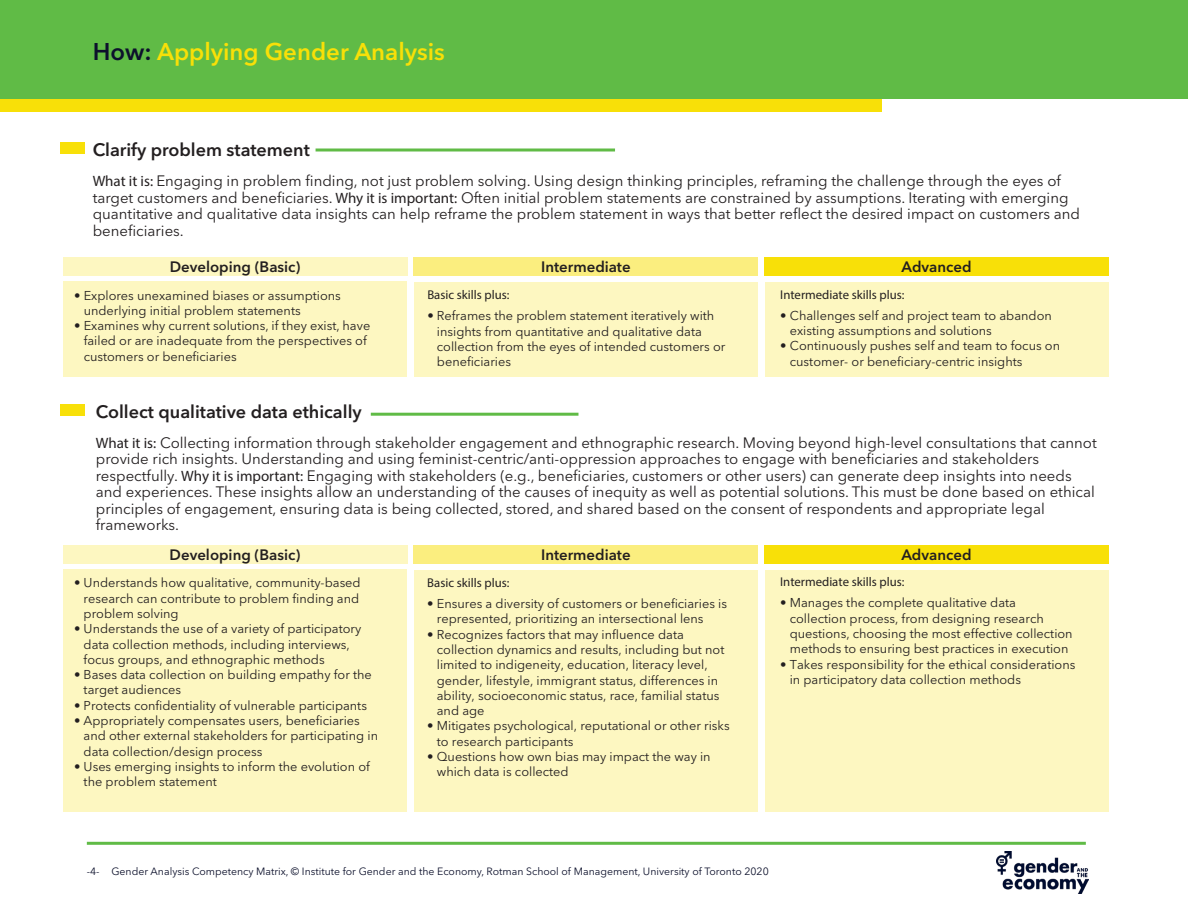
<style>
.page{position:relative;width:1188px;height:918px;background:#fff}
.page>*{position:absolute;margin:0;border:0;box-sizing:border-box;transform-origin:0 0}
.t1{font:600 24px "Avenir Next LT Pro";color:#f8e008}
.t2{font:600 18px "Avenir Next LT Pro";color:#231f20}
.t3{font:15px/16.5px "Avenir Next LT Pro";color:#231f20}
.t4{font:600 15px "Avenir Next LT Pro";color:#231f20}
.t5{font:12.75px "Avenir Next LT Pro";color:#231f20}
.t6{font:12.75px "Myriad Pro";color:#231f20}
.t7{font:10.5px "Avenir Next LT Pro";color:#0d112c}
.s1{color:#0d112c}
.s2{font-family:"Myriad Pro"}
</style>
<div class="page">
<div style="left:60px;top:143px;width:24px;height:11px;background:#f8e008"></div>
<div style="left:0;top:0;width:882px;height:112px;background:#f8e008"></div>
<div style="left:0;top:0;width:1188px;height:99px;background:#60bb46"></div>
<hr style="left:87px;top:842px;width:999px;height:3px;background:#60bb46">
<div style="left:60px;top:404px;width:24px;height:12px;background:#f8e008"></div>
<svg style="left:316px;top:148px;width:299px;height:4px"></svg>
<div style="left:765px;top:282px;width:344px;height:95px;background:#fdf7c1"></div>
<div style="left:414px;top:282px;width:344px;height:95px;background:#fdf7c1"></div>
<div style="left:63px;top:281px;width:344px;height:96px;background:#fdf7c1"></div>
<div style="left:765px;top:257px;width:344px;height:19px;background:#f8e008"></div>
<div style="left:414px;top:257px;width:344px;height:19px;background:#fbee7f"></div>
<div style="left:63px;top:257px;width:344px;height:19px;background:#fdf7c1"></div>
<hr style="left:371px;top:413px;width:207px;height:3px;background:#60bb46">
<div style="left:765px;top:570px;width:344px;height:241px;background:#fdf7c1"></div>
<div style="left:414px;top:570px;width:344px;height:241px;background:#fdf7c1"></div>
<div style="left:63px;top:569px;width:344px;height:242px;background:#fdf7c1"></div>
<div style="left:764px;top:545px;width:345px;height:19px;background:#f8e008"></div>
<div style="left:414px;top:545px;width:344px;height:19px;background:#fbee7f"></div>
<div style="left:63px;top:545px;width:344px;height:19px;background:#fdf7c1"></div>
<img style="left:997px;top:852px;width:92px;height:41px">
<p class="t1" style="left:93px;top:37px;width:354px"><span class="s1">How:</span> Applying Gender Analysis</p>
<p class="t2" style="left:93px;top:139px;width:219px">Clarify problem statement</p>
<p class="t3" style="left:93px;top:173px;width:989px"><span class="s2">What it is:</span> Engaging in problem finding, not just problem solving. Using design thinking principles, reframing the challenge through the eyes of target customers and beneficiaries. <span class="s2">Why it is important:</span> Often initial problem statements are constrained by assumptions. Iterating with emerging quantitative and qualitative data insights can help reframe the problem statement in ways that better reflect the desired impact on customers and beneficiaries.</p>
<p class="t4" style="left:170px;top:257px;width:132px">Developing (Basic)</p>
<p class="t4" style="left:541px;top:257px;width:91px">Intermediate</p>
<p class="t4" style="left:901px;top:258px;width:72px">Advanced</p>
<p class="t5" style="left:74px;top:288px;width:268px">• Explores unexamined biases or assumptions</p>
<p class="t5" style="left:84px;top:303px;width:219px">underlying initial problem statements</p>
<p class="t5" style="left:74px;top:318px;width:298px">• Examines why current solutions, if they exist, have</p>
<p class="t5" style="left:84px;top:333px;width:285px">failed or are inadequate from the perspectives of</p>
<p class="t5" style="left:84px;top:349px;width:154px">customers or beneficiaries</p>
<p class="t6" style="left:780px;top:287px;width:126px">Intermediate skills plus:</p>
<p class="t5" style="left:780px;top:308px;width:273px">• Challenges self and project team to abandon</p>
<p class="t5" style="left:790px;top:323px;width:204px">existing assumptions and solutions</p>
<p class="t5" style="left:780px;top:338px;width:281px">• Continuously pushes self and team to focus on</p>
<p class="t5" style="left:790px;top:354px;width:234px">customer- or beneficiary-centric insights</p>
<p class="t6" style="left:427px;top:287px;width:84px">Basic skills plus:</p>
<p class="t5" style="left:427px;top:308px;width:289px">• Reframes the problem statement iteratively with</p>
<p class="t5" style="left:437px;top:324px;width:266px">insights from quantitative and qualitative data</p>
<p class="t5" style="left:437px;top:339px;width:290px">collection from the eyes of intended customers or</p>
<p class="t5" style="left:437px;top:354px;width:76px">beneficiaries</p>
<p class="t2" style="left:96px;top:400px;width:267px">Collect qualitative data ethically</p>
<p class="t3" style="left:96px;top:434px;width:1003px"><span class="s2">What it is:</span> Collecting information through stakeholder engagement and ethnographic research. Moving beyond high-level consultations that cannot provide rich insights. Understanding and using feminist-centric/anti-oppression approaches to engage with beneficiaries and stakeholders</p>
<p class="t3" style="left:96px;top:467px;width:1000px">respectfully. <span class="s2">Why it is important:</span> Engaging with stakeholders (e.g., beneficiaries, customers or other users) can generate deep insights into needs and experiences. These insights allow an understanding of the causes of inequity as well as potential solutions. This must be done based on ethical principles of engagement, ensuring data is being collected, stored, and shared based on the consent of respondents and appropriate legal</p>
<p class="t3" style="left:96px;top:517px;width:85px">frameworks.</p>
<p class="t4" style="left:170px;top:545px;width:132px">Developing (Basic)</p>
<p class="t4" style="left:541px;top:545px;width:91px">Intermediate</p>
<p class="t4" style="left:901px;top:546px;width:72px">Advanced</p>
<p class="t5" style="left:74px;top:575px;width:288px">• Understands how qualitative, community-based</p>
<p class="t5" style="left:84px;top:591px;width:277px">research can contribute to problem finding and</p>
<p class="t5" style="left:84px;top:606px;width:97px">problem solving</p>
<p class="t5" style="left:74px;top:621px;width:289px">• Understands the use of a variety of participatory</p>
<p class="t5" style="left:84px;top:636px;width:268px">data collection methods, including interviews,</p>
<p class="t5" style="left:84px;top:652px;width:243px">focus groups, and ethnographic methods</p>
<p class="t5" style="left:74px;top:667px;width:299px">• Bases data collection on building empathy for the</p>
<p class="t5" style="left:84px;top:682px;width:99px">target audiences</p>
<p class="t5" style="left:74px;top:698px;width:294px">• Protects confidentiality of vulnerable participants</p>
<p class="t5" style="left:74px;top:713px;width:287px">• Appropriately compensates users, beneficiaries</p>
<p class="t5" style="left:84px;top:728px;width:296px">and other external stakeholders for participating in</p>
<p class="t5" style="left:84px;top:744px;width:180px">data collection/design process</p>
<p class="t5" style="left:74px;top:759px;width:297px">• Uses emerging insights to inform the evolution of</p>
<p class="t5" style="left:84px;top:774px;width:135px">the problem statement</p>
<p class="t6" style="left:780px;top:574px;width:126px">Intermediate skills plus:</p>
<p class="t5" style="left:780px;top:595px;width:237px">• Manages the complete qualitative data</p>
<p class="t5" style="left:790px;top:611px;width:256px">collection process, from designing research</p>
<p class="t5" style="left:790px;top:626px;width:284px">questions, choosing the most effective collection</p>
<p class="t5" style="left:790px;top:641px;width:280px">methods to ensuring best practices in execution</p>
<p class="t5" style="left:780px;top:657px;width:297px">• Takes responsibility for the ethical considerations</p>
<p class="t5" style="left:790px;top:672px;width:233px">in participatory data collection methods</p>
<p class="t6" style="left:427px;top:575px;width:84px">Basic skills plus:</p>
<p class="t5" style="left:427px;top:596px;width:301px">• Ensures a diversity of customers or beneficiaries is</p>
<p class="t5" style="left:437px;top:611px;width:268px">represented, prioritizing an intersectional lens</p>
<p class="t5" style="left:427px;top:627px;width:258px">• Recognizes factors that may influence data</p>
<p class="t5" style="left:437px;top:642px;width:289px">collection dynamics and results, including but not</p>
<p class="t5" style="left:437px;top:657px;width:272px">limited to indigeneity, education, literacy level,</p>
<p class="t5" style="left:437px;top:672px;width:283px">gender, lifestyle, immigrant status, differences in</p>
<p class="t5" style="left:437px;top:688px;width:284px">ability, socioeconomic status, race, familial status</p>
<p class="t5" style="left:437px;top:703px;width:49px">and age</p>
<p class="t5" style="left:427px;top:718px;width:304px">• Mitigates psychological, reputational or other risks</p>
<p class="t5" style="left:437px;top:734px;width:138px">to research participants</p>
<p class="t5" style="left:427px;top:749px;width:285px">• Questions how own bias may impact the way in</p>
<p class="t5" style="left:437px;top:764px;width:133px">which data is collected</p>
<p class="t7" style="left:87px;top:865px;width:14px">-4-</p>
<p class="t7" style="left:111px;top:865px;width:659px">Gender Analysis Competency Matrix, © Institute for Gender and the Economy, Rotman School of Management, University of Toronto 2020</p>
</div>
